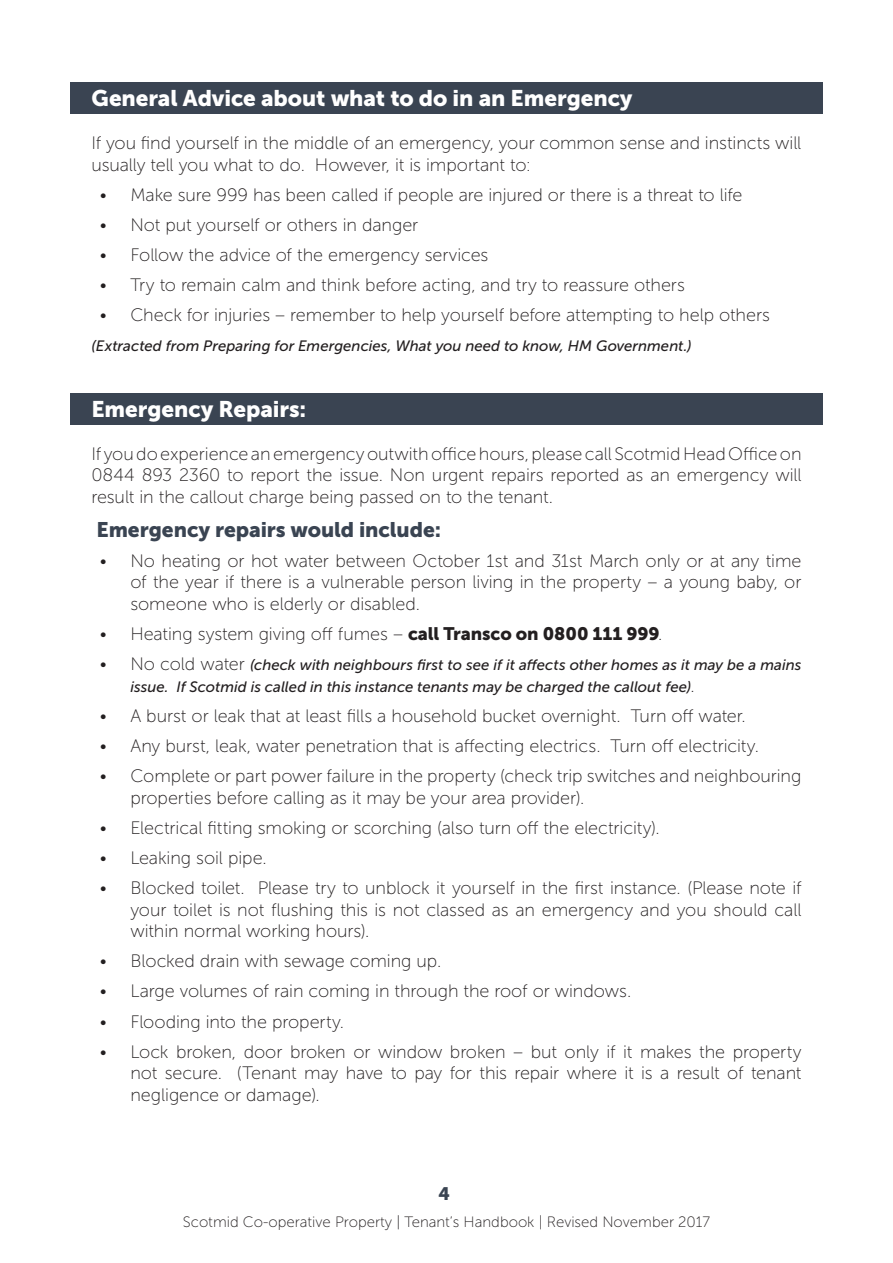
<style>
.page{position:relative;width:893px;height:1263px;background:#fff}
.page>*{position:absolute;margin:0;border:0;box-sizing:border-box;transform-origin:0 0}
.t1{font:22.5px "Museo Sans 900";letter-spacing:-.005em;color:#fff}
.t2{font:21px "Museo Sans 900";letter-spacing:-.005em;color:#3a4452}
.t3{font:18px/21.6px "Museo Sans 100";letter-spacing:-.005em;color:#231f20;text-align:justify}
.t4{font:18px "Museo Sans 900";color:#3a4452}
.t5{font:italic 15px/21.6px "Museo Sans 500";color:#231f20}
.t6{font:15px "Museo Sans 100";color:#231f20}
.s1{font-family:"Museo Sans 900"}
.s2{font-family:"Museo Sans 100";font-style:normal;font-size:18px}
</style>
<div class="page">
<div style="left:70px;top:83px;width:753px;height:31px;background:#3a4452"></div>
<div style="left:70px;top:394px;width:753px;height:31px;background:#3a4452"></div>
<p class="t1" style="left:91px;top:86px;width:543px">General Advice about what to do in an Emergency</p>
<p class="t3" style="left:91px;top:132px;width:711px">If you find yourself in the middle of an emergency, your common sense and instincts will usually tell you what to do. However, it is important to:</p>
<p class="t3" style="left:100px;top:184px;width:644px">• Make sure 999 has been called if people are injured or there is a threat to life</p>
<p class="t3" style="left:100px;top:214px;width:320px">• Not put yourself or others in danger</p>
<p class="t3" style="left:100px;top:244px;width:390px">• Follow the advice of the emergency services</p>
<p class="t3" style="left:100px;top:274px;width:586px">• Try to remain calm and think before acting, and try to reassure others</p>
<p class="t3" style="left:100px;top:304px;width:671px">• Check for injuries – remember to help yourself before attempting to help others</p>
<p class="t5" style="left:91px;top:335px;width:602px">(Extracted from Preparing for Emergencies, What you need to know, HM Government.)</p>
<p class="t1" style="left:91px;top:396px;width:216px">Emergency Repairs:</p>
<p class="t3" style="left:91px;top:443px;width:712px">If you do experience an emergency outwith office hours, please call Scotmid Head Office on 0844 893 2360 to report the issue. Non urgent repairs reported as an emergency will result in the callout charge being passed on to the tenant.</p>
<p class="t2" style="left:96px;top:517px;width:346px">Emergency repairs would include:</p>
<p class="t3" style="left:130px;top:550px;width:673px;text-indent:-30px">• No heating or hot water between October 1st and 31st March only or at any time of the year if there is a vulnerable person living in the property – a young baby, or someone who is elderly or disabled.</p>
<p class="t3" style="left:100px;top:623px;width:564px">• Heating system giving off fumes – <span class="s1">call Transco on 0800 111 999</span>.</p>
<p class="t5" style="left:130px;top:654px;width:673px;text-indent:-30px"><span class="s2">• No cold water</span> (check with neighbours first to see if it affects other homes as it may be a mains issue. If Scotmid is called in this instance tenants may be charged the callout fee)<span class="s2">.</span></p>
<p class="t3" style="left:100px;top:705px;width:647px">• A burst or leak that at least fills a household bucket overnight. Turn off water.</p>
<p class="t3" style="left:100px;top:735px;width:660px">• Any burst, leak, water penetration that is affecting electrics. Turn off electricity.</p>
<p class="t3" style="left:130px;top:765px;width:673px;text-indent:-30px">• Complete or part power failure in the property (check trip switches and neighbouring properties before calling as it may be your area provider).</p>
<p class="t3" style="left:100px;top:817px;width:561px">• Electrical fitting smoking or scorching (also turn off the electricity).</p>
<p class="t3" style="left:100px;top:847px;width:168px">• Leaking soil pipe.</p>
<p class="t3" style="left:130px;top:877px;width:673px;text-indent:-30px">• Blocked toilet. Please try to unblock it yourself in the first instance. (Please note if your toilet is not flushing this is not classed as an emergency and you should call within normal working hours).</p>
<p class="t3" style="left:100px;top:950px;width:343px">• Blocked drain with sewage coming up.</p>
<p class="t3" style="left:100px;top:981px;width:533px">• Large volumes of rain coming in through the roof or windows.</p>
<p class="t3" style="left:100px;top:1011px;width:246px">• Flooding into the property.</p>
<p class="t3" style="left:130px;top:1041px;width:673px;text-indent:-30px">• Lock broken, door broken or window broken – but only if it makes the property not secure. (Tenant may have to pay for this repair where it is a result of tenant negligence or damage).</p>
<p class="t4" style="left:439px;top:1183px;width:13px">4</p>
<p class="t6" style="left:183px;top:1214px;width:529px">Scotmid Co-operative Property | Tenant’s Handbook | Revised November 2017</p>
</div>
